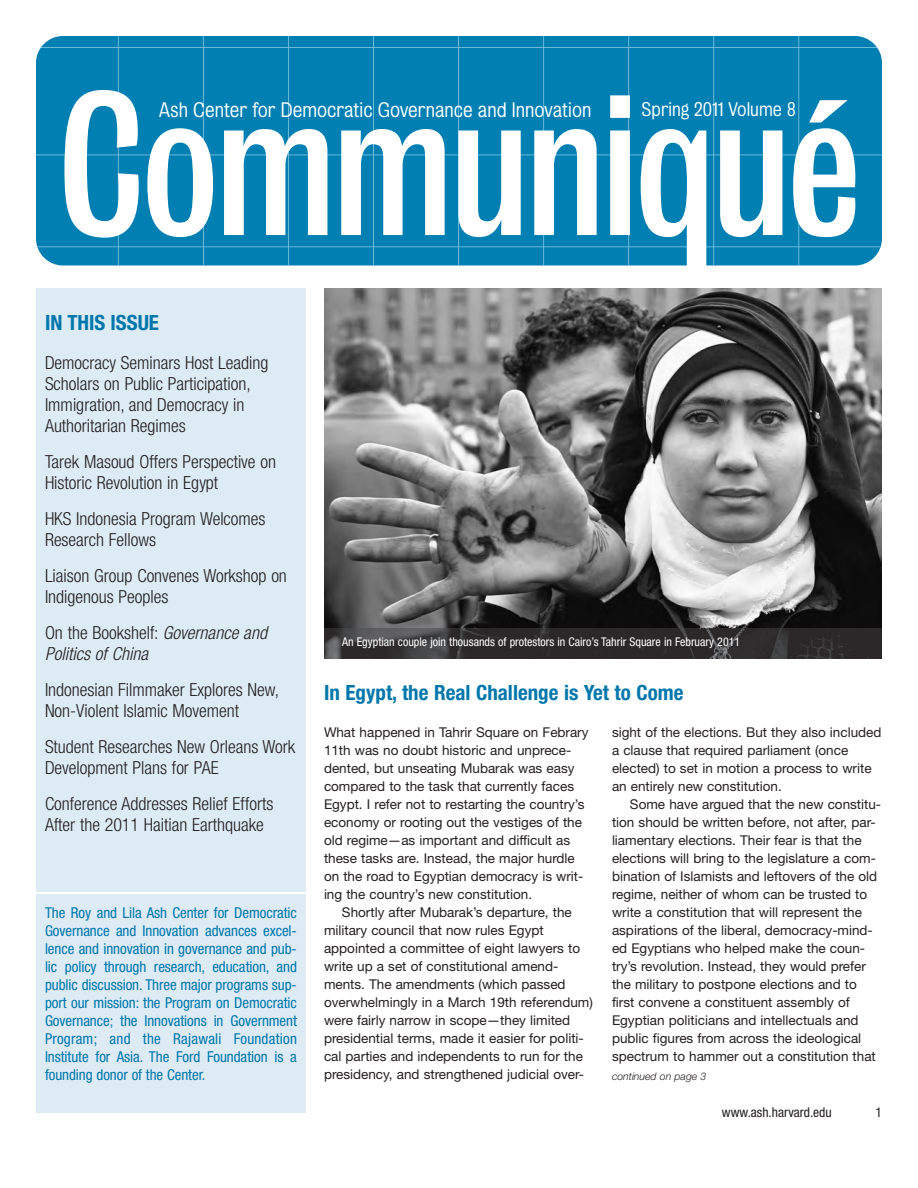
<style>
.page{position:relative;width:918px;height:1188px;background:#fff}
.page>*{position:absolute;margin:0;border:0;box-sizing:border-box;transform-origin:0 0}
.t1{font:186px "Bureau Grotesque Three Three";color:#fff}
.t2{font:700 condensed 21px "Helvetica Neue LT";color:#0077ab}
.t3{font:19.2px "Bureau Grotesque Five One";color:#fff}
.t4{font:300 condensed 18px/21px "Helvetica Neue LT";color:#231f20}
.t5{font:italic 300 condensed 18px/21px "Helvetica Neue LT";color:#231f20}
.t6{font:18px "Bureau Grotesque Five One";color:#fff}
.t7{font:condensed 15px/18px "Helvetica Neue LT";letter-spacing:-.005em;color:#0077ab;text-align:justify}
.t8{font:13.5px/18px "Helvetica Neue LT";color:#231f20}
.t9{font:condensed 13.5px "Helvetica Neue LT";color:#231f20}
.t10{font:condensed 12px "Helvetica Neue LT";color:#fff}
.t11{font:italic 300 10.5px "Helvetica Neue LT";color:#231f20}
.s1{font-style:normal}
</style>
<div class="page">
<hr style="left:0;top:594px;width:1px;height:594px;background:#6dacd5">
<div style="left:36px;top:288px;width:270px;height:603px;background:#ddebf5"></div>
<div style="left:36px;top:36px;width:846px;height:229px;background:#007fb2;border-radius:27px"></div>
<hr style="left:36px;top:246px;width:846px;height:1px;background:#6fb8d9">
<hr style="left:36px;top:155px;width:846px;height:1px;background:#6fb8d9">
<hr style="left:36px;top:47px;width:846px;height:1px;background:#6fb8d9">
<hr style="left:118px;top:36px;width:1px;height:229px;background:#6fb8d9">
<hr style="left:203px;top:36px;width:1px;height:229px;background:#6fb8d9">
<hr style="left:288px;top:36px;width:1px;height:229px;background:#6fb8d9">
<hr style="left:373px;top:36px;width:1px;height:229px;background:#6fb8d9">
<hr style="left:458px;top:36px;width:1px;height:229px;background:#6fb8d9">
<hr style="left:543px;top:36px;width:1px;height:229px;background:#6fb8d9">
<hr style="left:628px;top:36px;width:1px;height:229px;background:#6fb8d9">
<hr style="left:713px;top:36px;width:1px;height:229px;background:#6fb8d9">
<hr style="left:798px;top:36px;width:1px;height:229px;background:#6fb8d9">
<div style="left:36px;top:894px;width:270px;height:219px;background:#ddebf5"></div>
<img style="left:324px;top:288px;width:558px;height:340px">
<img style="left:324px;top:628px;width:558px;height:30px">
<h1 class="t1" style="left:59px;top:62px;width:802px">Communiqué</h1>
<h3 class="t3" style="left:159px;top:99px;width:434px">Ash Center for Democratic Governance and Innovation</h3>
<h3 class="t6" style="left:642px;top:100px;width:156px">Spring 2011 Volume 8</h3>
<h2 class="t2" style="left:45px;top:315px;width:116px">IN THIS ISSUE</h2>
<h3 class="t4" style="left:45px;top:354px;width:225px">Democracy Seminars Host Leading<br>Scholars on Public Participation,<br>Immigration, and Democracy in<br>Authoritarian Regimes</h3>
<h3 class="t4" style="left:45px;top:453px;width:233px">Tarek Masoud Offers Perspective on<br>Historic Revolution in Egypt</h3>
<h3 class="t4" style="left:45px;top:510px;width:222px">HKS Indonesia Program Welcomes<br>Research Fellows</h3>
<h3 class="t4" style="left:45px;top:567px;width:243px">Liaison Group Convenes Workshop on<br>Indigenous Peoples</h3>
<h3 class="t5" style="left:45px;top:624px;width:224px"><span class="s1">On the Bookshelf:</span> Governance and<br>Politics of China</h3>
<h3 class="t4" style="left:45px;top:681px;width:236px">Indonesian Filmmaker Explores New,<br>Non-Violent Islamic Movement</h3>
<h3 class="t4" style="left:45px;top:738px;width:252px">Student Researches New Orleans Work<br>Development Plans for PAE</h3>
<h3 class="t4" style="left:45px;top:795px;width:230px">Conference Addresses Relief Efforts<br>After the 2011 Haitian Earthquake</h3>
<p class="t7" style="left:45px;top:905px;width:253px">The Roy and Lila Ash Center for Democratic Governance and Innovation advances excel&shy;lence and innovation in governance and pub&shy;lic policy through research, education, and public discussion. Three major programs sup&shy;port our mission: the Program on Democratic Governance; the Innovations in Government Program; and the Rajawali Foundation Institute for Asia. The Ford Foundation is a founding donor of the Center.</p>
<p class="t10" style="left:342px;top:638px;width:400px">An Egyptian couple join thousands of protestors in Cairo’s Tahrir Square in February 2011</p>
<h2 class="t2" style="left:324px;top:685px;width:361px">In Egypt, the Real Challenge is Yet to Come</h2>
<p class="t8" style="left:324px;top:725px;width:266px">What happened in Tahrir Square on Febrary 11th was no doubt historic and unprece&shy;dented, but unseating Mubarak was easy compared to the task that currently faces Egypt. I refer not to restarting the country’s economy or rooting out the vestiges of the old regime—as important and difficult as these tasks are. Instead, the major hurdle on the road to Egyptian democracy is writ&shy;ing the country’s new constitution.</p>
<p class="t8" style="left:324px;top:905px;width:270px;text-indent:18px">Shortly after Mubarak’s departure, the military council that now rules Egypt appointed a committee of eight lawyers to write up a set of constitutional amend&shy;ments. The amendments (which passed overwhelmingly in a March 19th referendum) were fairly narrow in scope—they limited presidential terms, made it easier for politi&shy;cal parties and independents to run for the presidency, and strengthened judicial over-</p>
<p class="t8" style="left:612px;top:725px;width:271px">sight of the elections. But they also included a clause that required parliament (once elected) to set in motion a process to write an entirely new constitution.</p>
<p class="t8" style="left:612px;top:797px;width:271px;text-indent:18px">Some have argued that the new constitu&shy;tion should be written before, not after, par&shy;liamentary elections. Their fear is that the elections will bring to the legislature a com&shy;bination of Islamists and leftovers of the old regime, neither of whom can be trusted to write a constitution that will represent the aspirations of the liberal, democracy-mind&shy;ed Egyptians who helped make the coun&shy;try’s revolution. Instead, they would prefer the military to postpone elections and to first convene a constituent assembly of Egyptian politicians and intellectuals and public figures from across the ideological spectrum to hammer out a constitution that</p>
<p class="t11" style="left:612px;top:1073px;width:96px">continued on page 3</p>
<p class="t9" style="left:722px;top:1107px;width:111px">www.ash.harvard.edu</p>
<p class="t9" style="left:876px;top:1107px;width:8px">1</p>
</div>
